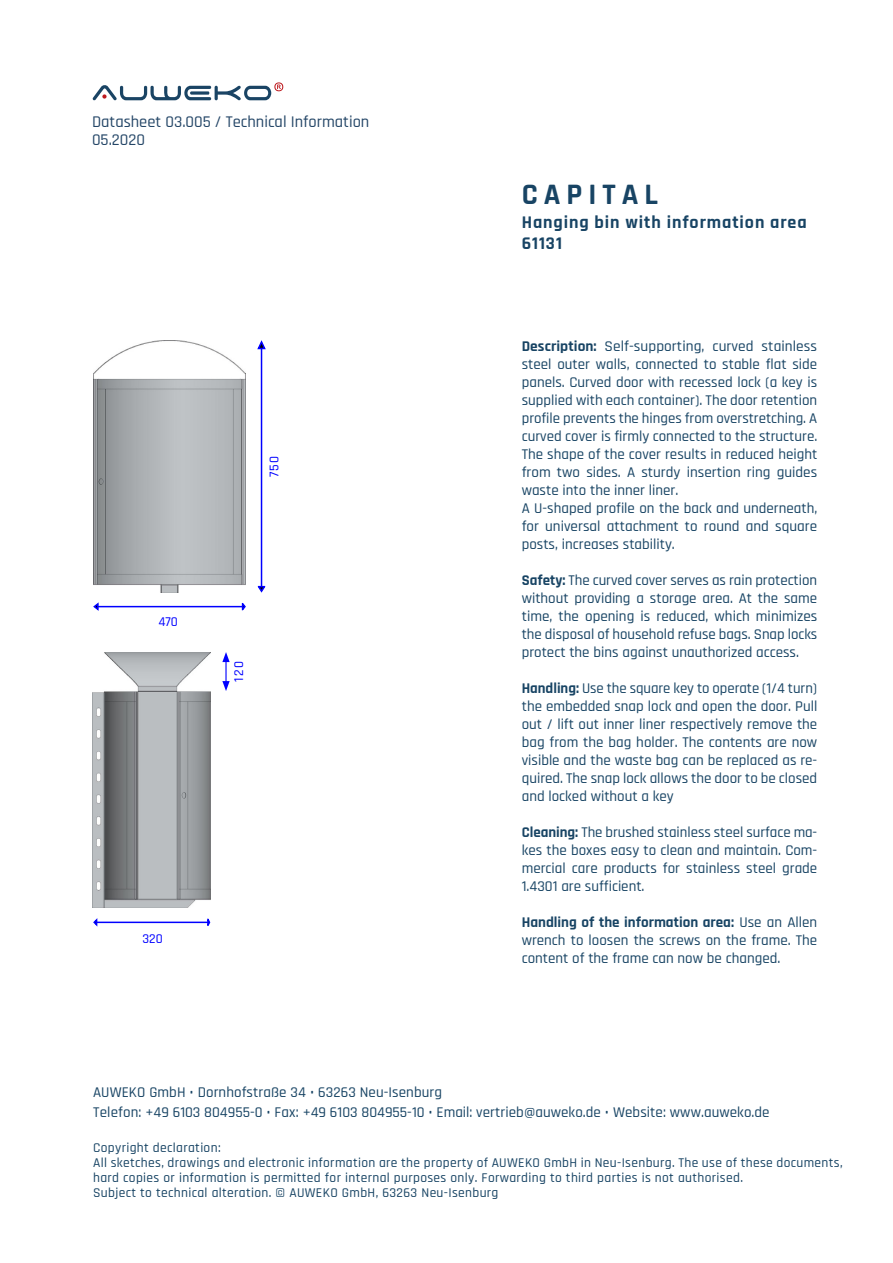
<style>
.page{position:relative;width:893px;height:1263px;background:#fff}
.page>*{position:absolute;margin:0;border:0;box-sizing:border-box;transform-origin:0 0}
.t1{font:700 30px "Rajdhani";letter-spacing:.2em;color:#184464}
.t2{font:700 18px "Rajdhani";letter-spacing:.05em;color:#184464}
.t3{font:500 16.5px "Rajdhani";color:#244667}
.t4{font:500 15px/18px "Rajdhani";color:#184464;text-align:justify}
.t5{font:500 13.5px/15px "Rajdhani";letter-spacing:.025em;color:#184464}
.t6{font:500 13.5px "Rajdhani";letter-spacing:.045em;color:#00f}
.s1{font-weight:700}
</style>
<div class="page">
<hr style="left:97px;top:606px;width:146px;height:1px;background:#00f">
<svg style="left:93px;top:602px;width:7px;height:9px"></svg>
<svg style="left:240px;top:603px;width:6px;height:8px"></svg>
<hr style="left:261px;top:347px;width:1px;height:241px;background:#00f">
<svg style="left:257px;top:340px;width:9px;height:10px"></svg>
<svg style="left:257px;top:585px;width:9px;height:8px"></svg>
<hr style="left:96px;top:921px;width:112px;height:2px;background:#00f">
<svg style="left:93px;top:918px;width:6px;height:9px"></svg>
<svg style="left:206px;top:918px;width:5px;height:8px"></svg>
<img style="left:93px;top:340px;width:153px;height:253px">
<img style="left:93px;top:652px;width:117px;height:255px">
<hr style="left:225px;top:660px;width:2px;height:23px;background:#00f">
<svg style="left:222px;top:652px;width:8px;height:10px"></svg>
<svg style="left:222px;top:681px;width:8px;height:10px"></svg>
<svg style="left:93px;top:82px;width:190px;height:18px"></svg>
<p class="t3" style="left:92px;top:113px;width:279px">Datasheet 03.005 / Technical Information</p>
<p class="t3" style="left:92px;top:131px;width:54px">05.2020</p>
<p class="t6" style="left:158px;top:614px;width:21px">470</p>
<p class="t6" style="left:266px;top:477px;width:23px;rotate:-90deg">750</p>
<p class="t6" style="left:231px;top:682px;width:22px;rotate:-90deg">120</p>
<p class="t6" style="left:142px;top:930px;width:22px">320</p>
<p class="t1" style="left:522px;top:176px;width:138px">CAPITAL</p>
<p class="t2" style="left:522px;top:211px;width:286px">Hanging bin with information area</p>
<p class="t2" style="left:522px;top:233px;width:42px">61131</p>
<p class="t4" style="left:522px;top:338px;width:297px"><span class="s1">Description:</span> Self-supporting, curved stainless steel outer walls, connected to stable flat side panels. Curved door with recessed lock (a key is supplied with each container). The door retention profile prevents the hinges from overstretching. A curved cover is firmly connected to the structure.<br>The shape of the cover results in reduced height from two sides. A sturdy insertion ring guides waste into the inner liner.</p>
<p class="t4" style="left:522px;top:500px;width:297px">A U-shaped profile on the back and underneath, for universal attachment to round and square posts, increases stability.</p>
<p class="t4" style="left:522px;top:572px;width:297px"><span class="s1">Safety:</span> The curved cover serves as rain protection without providing a storage area. At the same time, the opening is reduced, which minimizes the disposal of household refuse bags. Snap locks protect the bins against unauthorized access.</p>
<p class="t4" style="left:522px;top:680px;width:297px"><span class="s1">Handling:</span> Use the square key to operate (1/4 turn) the embedded snap lock and open the door. Pull out / lift out inner liner respectively remove the bag from the bag holder. The contents are now visible and the waste bag can be replaced as re&shy;quired. The snap lock allows the door to be closed and locked without a key</p>
<p class="t4" style="left:522px;top:824px;width:297px"><span class="s1">Cleaning:</span> The brushed stainless steel surface ma&shy;kes the boxes easy to clean and maintain. Com&shy;mercial care products for stainless steel grade 1.4301 are sufficient.</p>
<p class="t4" style="left:522px;top:914px;width:297px"><span class="s1">Handling of the information area:</span> Use an Allen wrench to loosen the screws on the frame. The content of the frame can now be changed.</p>
<p class="t4" style="left:93px;top:1084px;width:350px">AUWEKO GmbH • Dornhofstraße 34 • 63263 Neu-Isenburg</p>
<p class="t4" style="left:93px;top:1104px;width:678px">Telefon: +49 6103 804955-0 • Fax: +49 6103 804955-10 • Email: vertrieb@auweko.de • Website: www.auweko.de</p>
<p class="t5" style="left:93px;top:1141px;width:129px">Copyright declaration:</p>
<p class="t5" style="left:93px;top:1156px;width:751px">All sketches, drawings and electronic information are the property of AUWEKO GmbH in Neu-Isenburg. The use of these documents, hard copies or information is permitted for internal purposes only. Forwarding to third parties is not authorised.</p>
<p class="t5" style="left:93px;top:1186px;width:407px">Subject to technical alteration. © AUWEKO GmbH, 63263 Neu-Isenburg</p>
</div>
